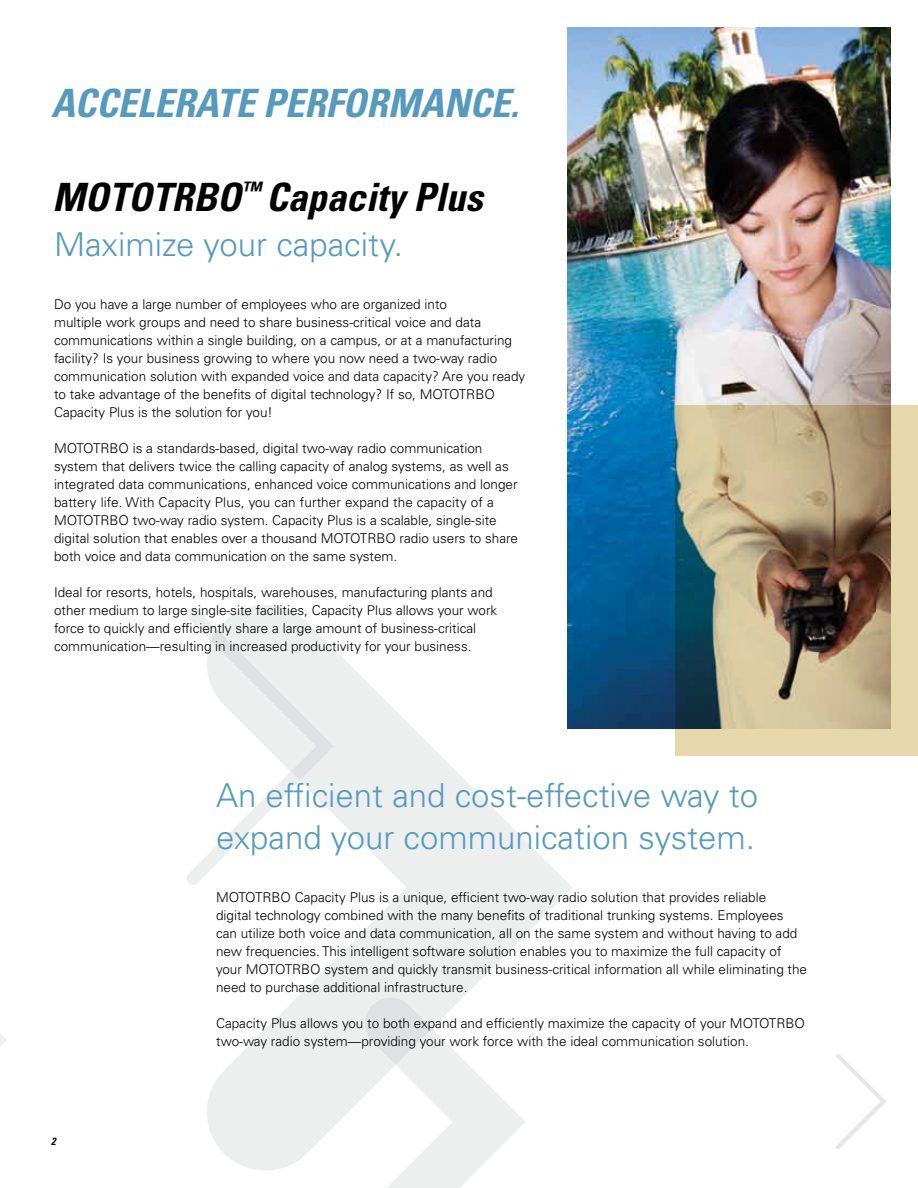
<style>
.page{position:relative;width:918px;height:1188px;background:#fff}
.page>*{position:absolute;margin:0;border:0;box-sizing:border-box;transform-origin:0 0}
.t1{font:italic 700 condensed 39px "Univers LT Std";letter-spacing:-.005em;color:#569bbe}
.t2{font:italic 700 condensed 39px "Univers LT Std";color:#000}
.t3{font:300 33px/42px "Univers LT Std";color:#569bbe}
.t4{font:300 13.5px/18px "Univers LT Std";color:#000}
.t5{font:italic 700 condensed 10.5px "Univers LT Std";color:#000}
</style>
<div class="page">
<img style="left:568px;top:27px;width:323px;height:702px">
<svg style="left:0;top:1033px;width:7px;height:14px"></svg>
<svg style="left:207px;top:605px;width:366px;height:566px"></svg>
<svg style="left:362px;top:997px;width:164px;height:191px"></svg>
<svg style="left:187px;top:608px;width:147px;height:277px"></svg>
<svg style="left:675px;top:405px;width:243px;height:351px;background:#a79b7d"></svg>
<svg style="left:836px;top:1054px;width:50px;height:95px"></svg>
<h1 class="t1" style="left:51px;top:79px;width:469px">ACCELERATE PERFORMANCE.</h1>
<h1 class="t2" style="left:53px;top:173px;width:432px">MOTOTRBO<sup>™</sup> Capacity Plus</h1>
<h2 class="t3" style="left:54px;top:223px;width:350px">Maximize your capacity.</h2>
<p class="t4" style="left:54px;top:295px;width:473px">Do you have a large number of employees who are organized into<br>multiple work groups and need to share business-critical voice and data communications within a single building, on a campus, or at a manufacturing facility? Is your business growing to where you now need a two-way radio communication solution with expanded voice and data capacity? Are you ready to take advantage of the benefits of digital technology? If so, MOTOTRBO Capacity Plus is the solution for you!</p>
<p class="t4" style="left:54px;top:439px;width:466px">MOTOTRBO is a standards-based, digital two-way radio communication system that delivers twice the calling capacity of analog systems, as well as integrated data communications, enhanced voice communications and longer battery life. With Capacity Plus, you can further expand the capacity of a MOTOTRBO two-way radio system. Capacity Plus is a scalable, single-site digital solution that enables over a thousand MOTOTRBO radio users to share both voice and data communication on the same system.</p>
<p class="t4" style="left:54px;top:583px;width:445px">Ideal for resorts, hotels, hospitals, warehouses, manufacturing plants and other medium to large single-site facilities, Capacity Plus allows your work force to quickly and efficiently share a large amount of business-critical communication—resulting in increased productivity for your business.</p>
<p class="t5" style="left:51px;top:1134px;width:6px">2</p>
<h2 class="t3" style="left:216px;top:774px;width:544px">An efficient and cost-effective way to expand your communication system.</h2>
<p class="t4" style="left:216px;top:888px;width:593px">MOTOTRBO Capacity Plus is a unique, efficient two-way radio solution that provides reliable<br>digital technology combined with the many benefits of traditional trunking systems. Employees can utilize both voice and data communication, all on the same system and without having to add new frequencies. This intelligent software solution enables you to maximize the full capacity of your MOTOTRBO system and quickly transmit business-critical information all while eliminating the need to purchase additional infrastructure.</p>
<p class="t4" style="left:216px;top:1014px;width:591px">Capacity Plus allows you to both expand and efficiently maximize the capacity of your MOTOTRBO two-way radio system—providing your work force with the ideal communication solution.</p>
</div>
